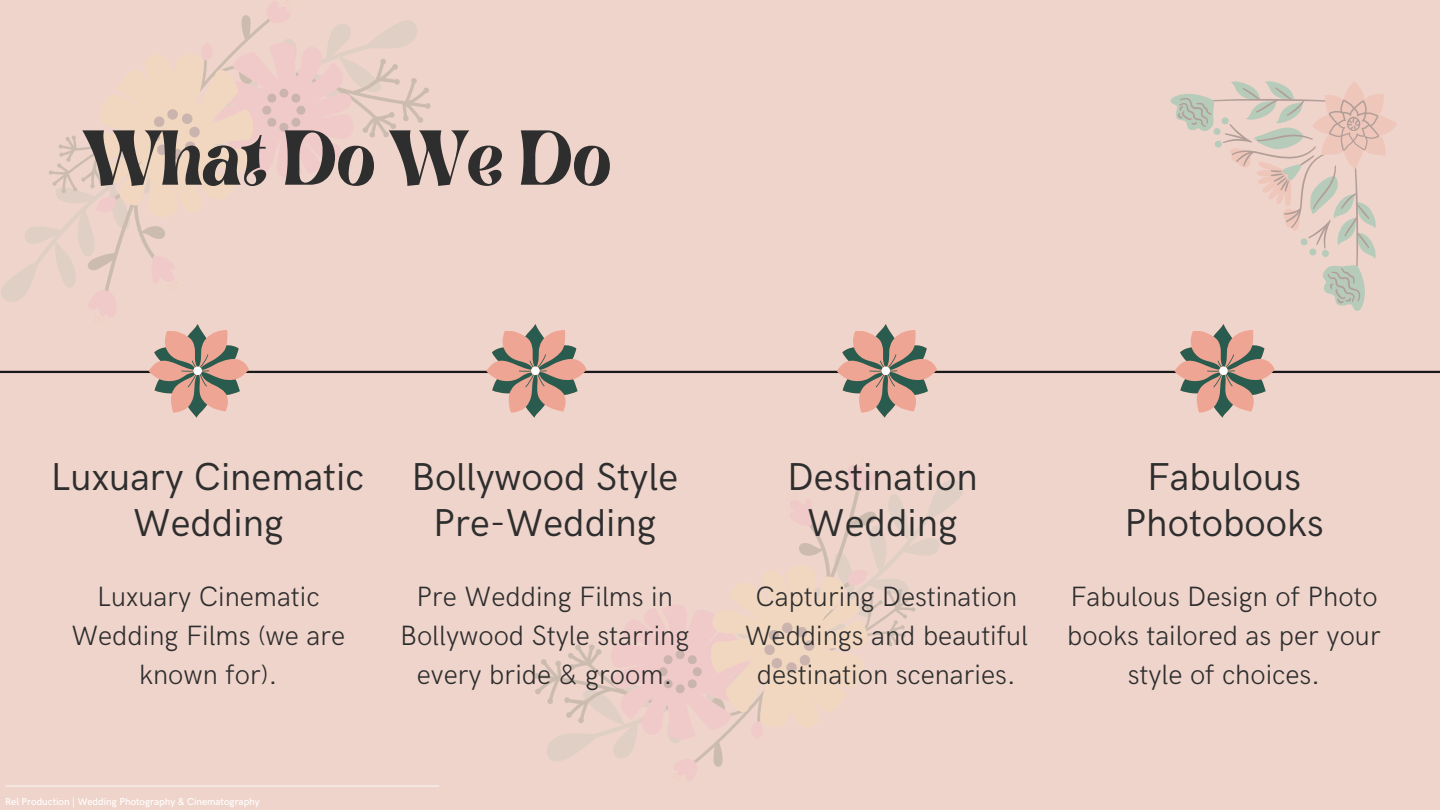
<style>
.page{position:relative;width:1440px;height:810px;background:#efd4cb}
.page>*{position:absolute;margin:0;border:0;box-sizing:border-box;transform-origin:0 0}
.t1{font:62.5px "Brasika Display";color:#2e2e2e}
.t2{font:39px/46.5px "HK Grotesk";color:#2e2e2e;text-align:center}
.t3{font:300 28px/39px "HK Grotesk";color:#2e2e2e;text-align:center}
.t4{font:500 10px "HK Grotesk";color:#fff}
</style>
<div class="page">
<svg style="left:915px;top:480px;width:48px;height:130px"></svg>
<svg style="left:533px;top:495px;width:382px;height:266px"></svg>
<svg style="left:870px;top:495px;width:6px;height:266px"></svg>
<svg style="left:672px;top:458px;width:198px;height:324px"></svg>
<svg style="left:611px;top:565px;width:262px;height:175px"></svg>
<svg style="left:1px;top:226px;width:48px;height:76px"></svg>
<svg style="left:49px;top:21px;width:382px;height:266px"></svg>
<svg style="left:88px;top:21px;width:6px;height:266px"></svg>
<svg style="left:94px;top:0;width:198px;height:324px"></svg>
<svg style="left:91px;top:42px;width:262px;height:175px"></svg>
<hr style="left:0;top:371px;width:1440px;height:2px;background:#191919">
<svg style="left:148px;top:324px;width:101px;height:94px"></svg>
<svg style="left:486px;top:324px;width:101px;height:94px"></svg>
<svg style="left:836px;top:324px;width:101px;height:94px"></svg>
<svg style="left:1174px;top:324px;width:101px;height:94px"></svg>
<svg style="left:1170px;top:81px;width:227px;height:230px"></svg>
<svg style="left:6px;top:786px;width:433px;height:1px"></svg>
<h1 class="t1" style="left:85px;top:110px;width:528px">What Do We Do</h1>
<h2 class="t2" style="left:51px;top:455px;width:315px">Luxuary Cinematic<br>Wedding</h2>
<p class="t3" style="left:71px;top:578px;width:275px">Luxuary Cinematic<br>Wedding Films (we are known for).</p>
<h2 class="t2" style="left:411px;top:455px;width:268px">Bollywood Style<br>Pre-Wedding</h2>
<p class="t3" style="left:400px;top:578px;width:291px">Pre Wedding Films in<br>Bollywood Style starring every bride &amp; groom.</p>
<p class="t4" style="left:5px;top:796px;width:256px">Rel Production | Wedding Photography &amp; Cinematography</p>
<h2 class="t2" style="left:787px;top:455px;width:192px">Destination<br>Wedding</h2>
<p class="t3" style="left:745px;top:578px;width:285px">Capturing Destination<br>Weddings and beautiful destination scenaries.</p>
<h2 class="t2" style="left:1124px;top:455px;width:201px">Fabulous<br>Photobooks</h2>
<p class="t3" style="left:1067px;top:578px;width:315px">Fabulous Design of Photo books tailored as per your style of choices.</p>
</div>
